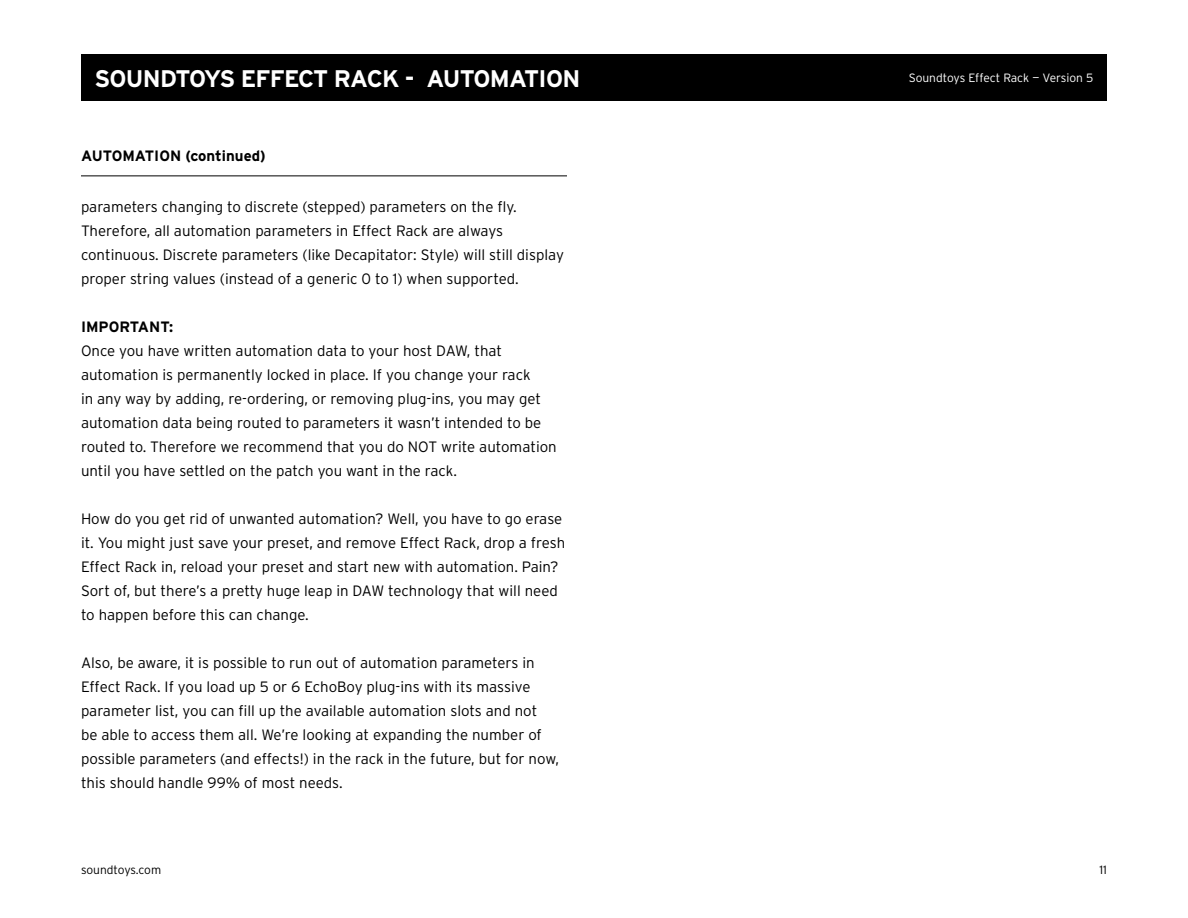
<style>
.page{position:relative;width:1188px;height:918px;background:#fff}
.page>*{position:absolute;margin:0;border:0;box-sizing:border-box;transform-origin:0 0}
.t1{font:700 24px "Interstate";letter-spacing:-.03em;color:#fff}
.t2{font:300 15px/24px "Interstate";color:#000}
.t3{font:700 15px "Interstate";color:#000}
.t4{font:300 12px "Interstate";color:#fff}
.t5{font:300 12px "Interstate";color:#000}
</style>
<div class="page">
<div style="left:81px;top:54px;width:1026px;height:47px;background:#000"></div>
<hr style="left:81px;top:176px;width:486px;height:1px;background:#000">
<p class="t1" style="left:94px;top:65px;width:487px">SOUNDTOYS EFFECT RACK - AUTOMATION</p>
<p class="t3" style="left:81px;top:147px;width:186px">AUTOMATION (continued)</p>
<p class="t2" style="left:81px;top:194px;width:484px">parameters changing to discrete (stepped) parameters on the fly.<br>Therefore, all automation parameters in Effect Rack are always continuous. Discrete parameters (like Decapitator: Style) will still display proper string values (instead of a generic 0 to 1) when supported.</p>
<p class="t3" style="left:81px;top:318px;width:94px">IMPORTANT:</p>
<p class="t2" style="left:81px;top:338px;width:477px">Once you have written automation data to your host DAW, that automation is permanently locked in place. If you change your rack<br>in any way by adding, re-ordering, or removing plug-ins, you may get automation data being routed to parameters it wasn’t intended to be routed to. Therefore we recommend that you do NOT write automation until you have settled on the patch you want in the rack.</p>
<p class="t2" style="left:81px;top:506px;width:486px">How do you get rid of unwanted automation? Well, you have to go erase it. You might just save your preset, and remove Effect Rack, drop a fresh Effect Rack in, reload your preset and start new with automation. Pain?<br>Sort of, but there’s a pretty huge leap in DAW technology that will need to happen before this can change.</p>
<p class="t2" style="left:81px;top:650px;width:479px">Also, be aware, it is possible to run out of automation parameters in Effect Rack. If you load up 5 or 6 EchoBoy plug-ins with its massive parameter list, you can fill up the available automation slots and not<br>be able to access them all. We’re looking at expanding the number of possible parameters (and effects!) in the rack in the future, but for now, this should handle 99% of most needs.</p>
<p class="t4" style="left:909px;top:71px;width:186px">Soundtoys Effect Rack — Version 5</p>
<p class="t5" style="left:81px;top:863px;width:82px">soundtoys.com</p>
<p class="t5" style="left:1100px;top:863px;width:9px">11</p>
</div>
